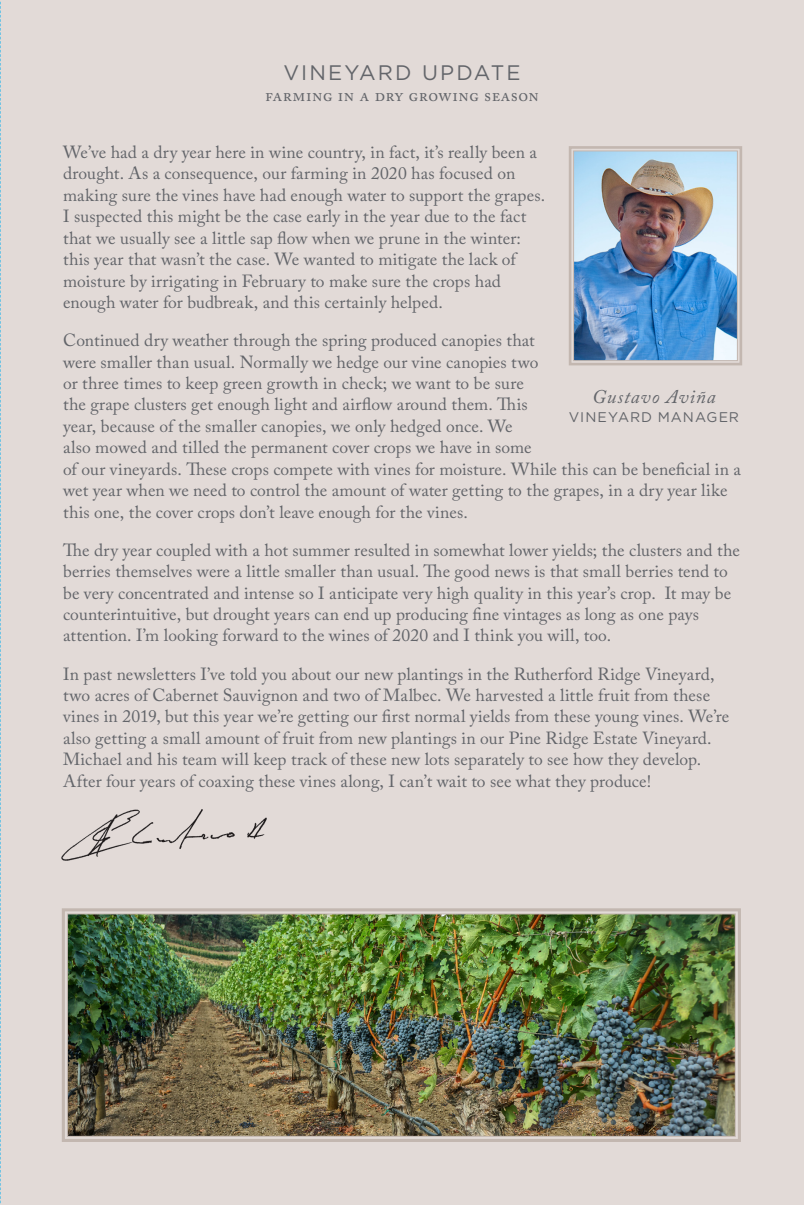
<style>
.page{position:relative;width:804px;height:1205px;background:#fff}
.page>*{position:absolute;margin:0;border:0;box-sizing:border-box;transform-origin:0 0}
.t1{font:21px "Gotham";letter-spacing:.1em;color:#63656a}
.t2{font:italic 19.25px "Adobe Caslon Pro";letter-spacing:.05em;color:#63656a}
.Copy-_main_body{font:17.5px/21.3px "Adobe Caslon Pro";letter-spacing:.005em;color:#63656a}
.wines-intro{font:17.5px "Adobe Caslon Pro";letter-spacing:.03em;color:#63656a}
.t3{font:14px "Gotham";letter-spacing:.07em;color:#63656a}
</style>
<div class="page">
<div style="left:0;top:0;width:803px;height:1205px;background:#e2dad7"></div>
<svg style="left:569px;top:146px;width:173px;height:220px"></svg>
<img style="left:572px;top:150px;width:166px;height:211px">
<img style="left:62px;top:810px;width:205px;height:50px">
<svg style="left:62px;top:908px;width:679px;height:234px"></svg>
<img style="left:66px;top:913px;width:670px;height:224px">
<svg style="left:0;top:1px;width:1px;height:1203px"></svg>
<p class="t1" style="left:283px;top:59px;width:238px">VINEYARD UPDATE</p>
<p class="wines-intro" style="left:265px;top:85px;width:275px">farming in a dry growing season</p>
<p class="Copy-_main_body" style="left:63px;top:141px;width:483px">We’ve had a dry year here in wine country, in fact, it’s really been a drought. As a consequence, our farming in 2020 has focused on making sure the vines have had enough water to support the grapes.<br>I suspected this might be the case early in the year due to the fact that we usually see a little sap flow when we prune in the winter: this year that wasn’t the case. We wanted to mitigate the lack of moisture by irrigating in February to make sure the crops had enough water for budbreak, and this certainly helped.</p>
<p class="Copy-_main_body" style="left:63px;top:329px;width:679px">Continued dry weather through the spring produced canopies that<br>were smaller than usual. Normally we hedge our vine canopies two<br>or three times to keep green growth in check; we want to be sure<br>the grape clusters get enough light and airflow around them. This<br>year, because of the smaller canopies, we only hedged once. We<br>also mowed and tilled the permanent cover crops we have in some<br>of our vineyards. These crops compete with vines for moisture. While this can be beneficial in a wet year when we need to control the amount of water getting to the grapes, in a dry year like this one, the cover crops don’t leave enough for the vines.</p>
<p class="Copy-_main_body" style="left:63px;top:539px;width:678px">The dry year coupled with a hot summer resulted in somewhat lower yields; the clusters and the berries themselves were a little smaller than usual. The good news is that small berries tend to be very concentrated and intense so I anticipate very high quality in this year’s crop. It may be counterintuitive, but drought years can end up producing fine vintages as long as one pays attention. I’m looking forward to the wines of 2020 and I think you will, too.</p>
<p class="Copy-_main_body" style="left:63px;top:663px;width:667px">In past newsletters I’ve told you about our new plantings in the Rutherford Ridge Vineyard, two acres of Cabernet Sauvignon and two of Malbec. We harvested a little fruit from these vines in 2019, but this year we’re getting our first normal yields from these young vines. We’re also getting a small amount of fruit from new plantings in our Pine Ridge Estate Vineyard.<br>Michael and his team will keep track of these new lots separately to see how they develop.<br>After four years of coaxing these vines along, I can’t wait to see what they produce!</p>
<p class="t2" style="left:592px;top:385px;width:125px">Gustavo Aviña</p>
<p class="t3" style="left:568px;top:409px;width:172px">VINEYARD MANAGER</p>
</div>
